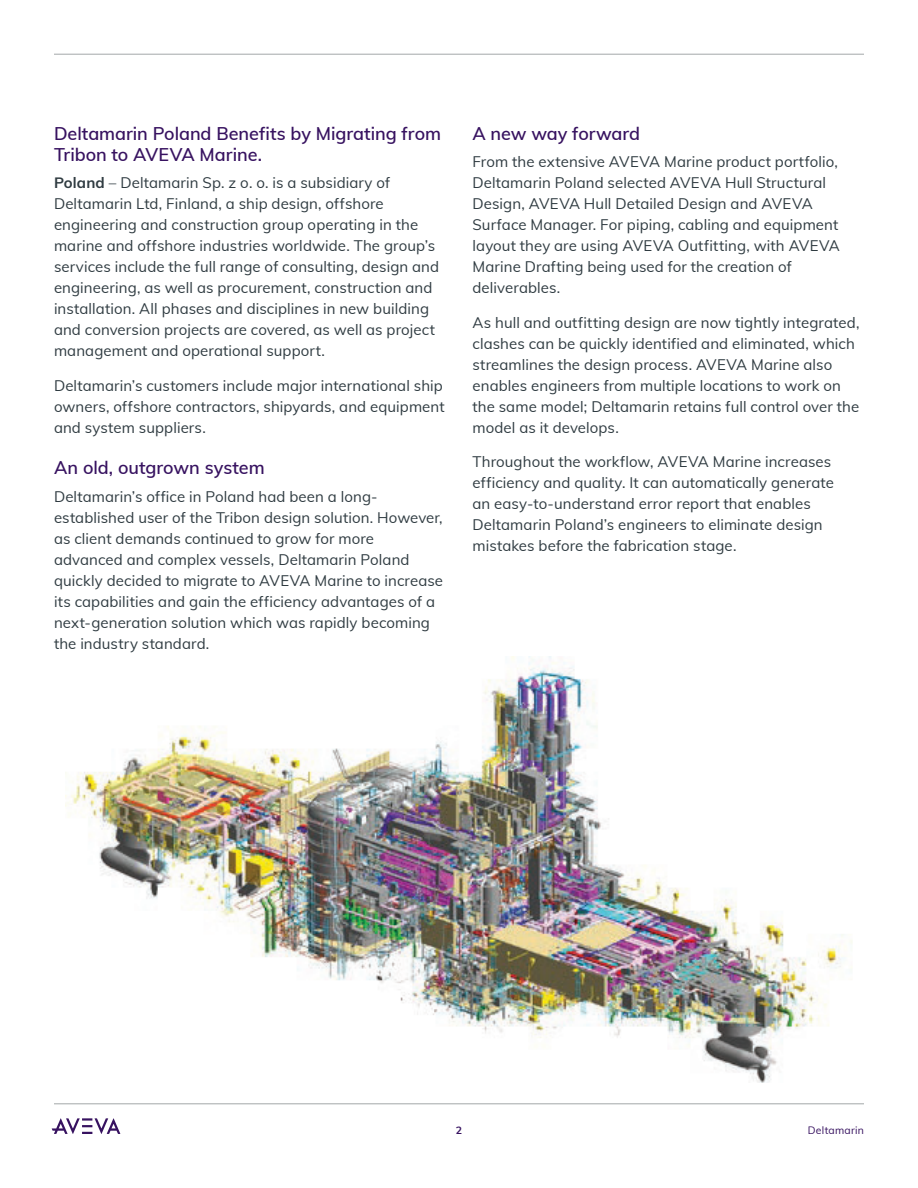
<style>
.page{position:relative;width:918px;height:1188px;background:#fff}
.page>*{position:absolute;margin:0;border:0;box-sizing:border-box;transform-origin:0 0}
.Subheadlines{font:600 18px/21px "Muli";letter-spacing:-.005em;color:#371260}
.Body_Copy{font:15px/21px "Muli";letter-spacing:.005em;color:#2f3b41}
.t1{font:10.5px "Muli";letter-spacing:.025em;color:#371260}
.t2{font:700 10.5px "Muli";color:#371260}
.s1{font-weight:700}
</style>
<div class="page">
<hr style="left:54px;top:1104px;width:810px;height:1px;background:#a3a7a9">
<svg style="left:52px;top:1118px;width:68px;height:16px"></svg>
<hr style="left:54px;top:54px;width:810px;height:1px;background:#a3a7a9">
<img style="left:66px;top:657px;width:786px;height:426px">
<p class="Subheadlines" style="left:54px;top:122px;width:389px">Deltamarin Poland Benefits by Migrating from<br>Tribon to AVEVA Marine.</p>
<p class="Body_Copy" style="left:54px;top:172px;width:387px"><span class="s1">Poland</span> – Deltamarin Sp. z o. o. is a subsidiary of Deltamarin Ltd, Finland, a ship design, offshore engineering and construction group operating in the marine and offshore industries worldwide. The group’s services include the full range of consulting, design and engineering, as well as procurement, construction and installation. All phases and disciplines in new building and conversion projects are covered, as well as project management and operational support.</p>
<p class="Body_Copy" style="left:54px;top:374px;width:392px">Deltamarin’s customers include major international ship owners, offshore contractors, shipyards, and equipment and system suppliers.</p>
<p class="Subheadlines" style="left:54px;top:456px;width:212px">An old, outgrown system</p>
<p class="Body_Copy" style="left:54px;top:485px;width:391px">Deltamarin’s office in Poland had been a long&shy;established user of the Tribon design solution. However, as client demands continued to grow for more advanced and complex vessels, Deltamarin Poland quickly decided to migrate to AVEVA Marine to increase its capabilities and gain the efficiency advantages of a next-generation solution which was rapidly becoming the industry standard.</p>
<p class="Subheadlines" style="left:472px;top:122px;width:169px">A new way forward</p>
<p class="Body_Copy" style="left:472px;top:151px;width:369px">From the extensive AVEVA Marine product portfolio, Deltamarin Poland selected AVEVA Hull Structural Design, AVEVA Hull Detailed Design and AVEVA Surface Manager. For piping, cabling and equipment layout they are using AVEVA Outfitting, with AVEVA Marine Drafting being used for the creation of deliverables.</p>
<p class="Body_Copy" style="left:472px;top:311px;width:389px">As hull and outfitting design are now tightly integrated, clashes can be quickly identified and eliminated, which streamlines the design process. AVEVA Marine also enables engineers from multiple locations to work on the same model; Deltamarin retains full control over the model as it develops.</p>
<p class="Body_Copy" style="left:472px;top:451px;width:363px">Throughout the workflow, AVEVA Marine increases efficiency and quality. It can automatically generate an easy-to-understand error report that enables Deltamarin Poland’s engineers to eliminate design mistakes before the fabrication stage.</p>
<p class="t2" style="left:456px;top:1123px;width:8px">2</p>
<p class="t1" style="left:808px;top:1122px;width:58px">Deltamarin</p>
</div>
